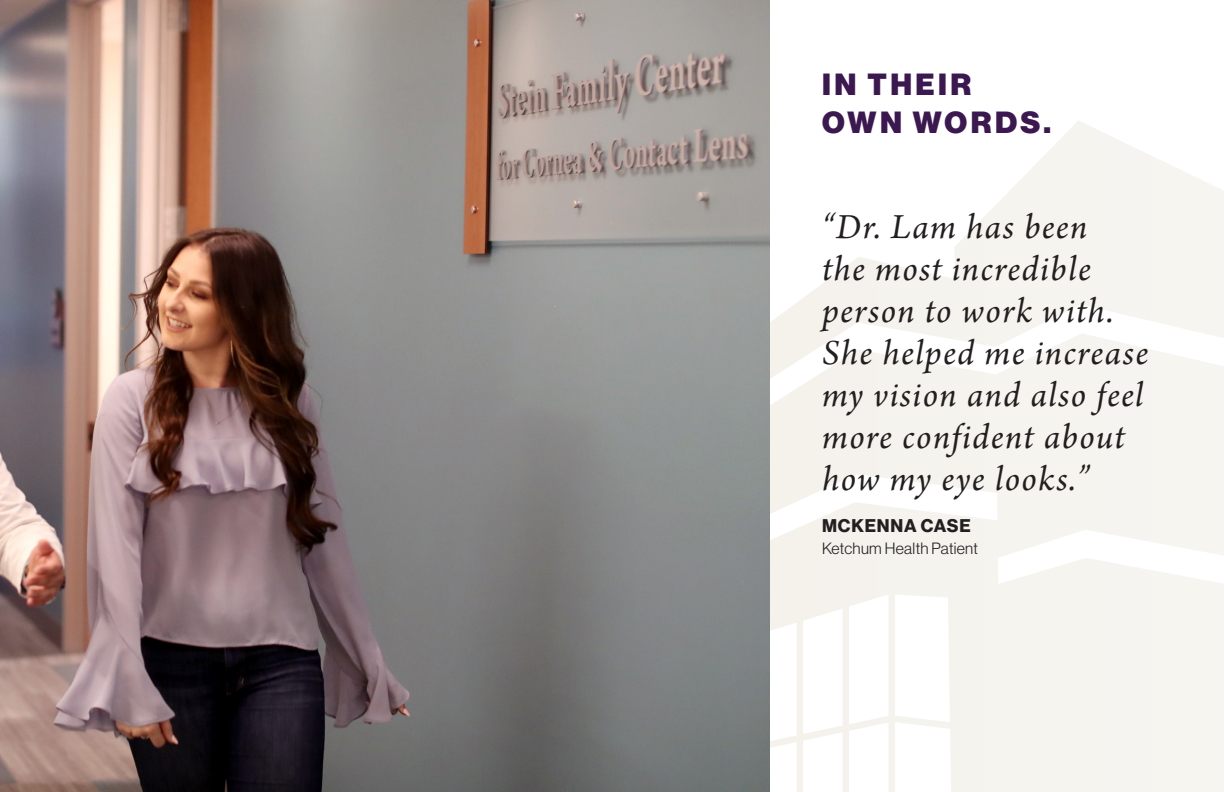
<style>
.page{position:relative;width:1224px;height:792px;background:#fff}
.page>*{position:absolute;margin:0;border:0;box-sizing:border-box;transform-origin:0 0}
.Body_Lead-in{font:italic 37px/42px "Arno Pro";letter-spacing:.035em;color:#231f20}
.H1-NEW{font:30px/38px "N Haas Grotesk DS Pro 95 Blk";letter-spacing:.115em;color:#3c1851}
.t1{font:18px "N Haas Grotesk DS Pro 75 Bd";letter-spacing:.045em;color:#231f20}
.t2{font:16px "N Haas Grotesk DS Pro 45 Lt";letter-spacing:.02em;color:#231f20}
</style>
<div class="page">
<svg style="left:770px;top:121px;width:454px;height:671px;fill:#f6f4f0"></svg>
<img style="left:0;top:0;width:770px;height:792px">
<p class="H1-NEW" style="left:822px;top:66px;width:230px">IN THEIR<br>OWN WORDS.</p>
<p class="Body_Lead-in" style="left:822px;top:208px;width:328px">“Dr. Lam has been<br>the most incredible person to work with.<br>She helped me increase my vision and also feel more confident about how my eye looks.”</p>
<p class="t1" style="left:822px;top:515px;width:150px">MCKENNA CASE</p>
<p class="t2" style="left:822px;top:539px;width:158px">Ketchum Health Patient</p>
</div>
